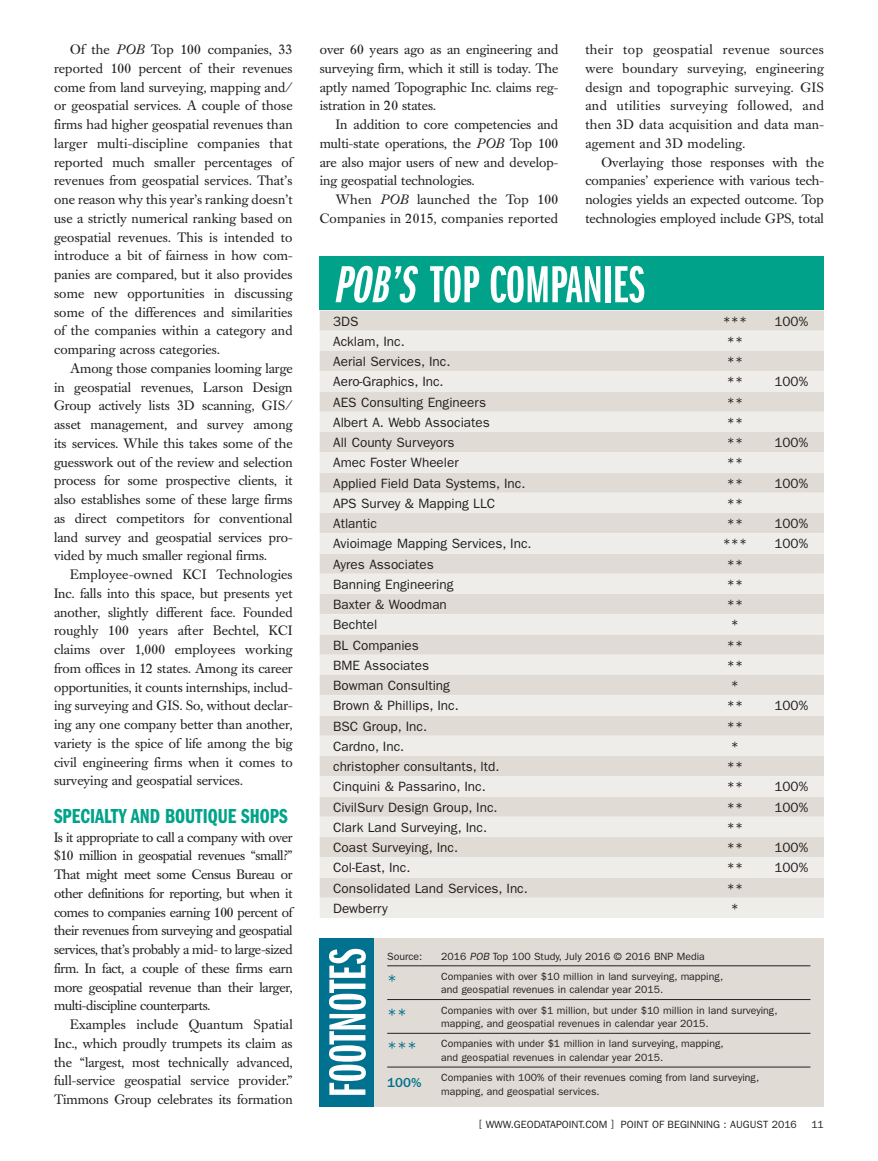
<style>
.page{position:relative;width:878px;height:1161px;background:#fff}
.page>*{position:absolute;margin:0;border:0;box-sizing:border-box;transform-origin:0 0}
.t1{font:54px "Franklin Gothic Demi X Cmpr";color:#fff}
.t2{font:21px "Franklin Gothic Demi Cmpr";color:#00a38a}
.t3{font:16.5px "Franklin Gothic";color:#00718e}
.t4{font:13.5px/18.8px "Caslon Book BE";color:#231f20;text-align:justify}
.t5{font:13.5px "Franklin Gothic";color:#231f20}
.t6{font:13.5px/18.8px "Caslon Book BE";letter-spacing:.02em;color:#231f20;text-align:right}
.t7{font:500 13.5px "Franklin Gothic";color:#00718e}
.t8{font:10.5px/13.5px "Franklin Gothic";color:#231f20}
.s1{font-style:italic}
</style>
<div class="page">
<div style="left:320px;top:256px;width:504px;height:54px;background:#00a38a"></div>
<svg style="left:320px;top:310px;width:504px;height:21px;background:#e1ddd6"></svg>
<svg style="left:320px;top:331px;width:504px;height:587px;background:#e7e5e0"></svg>
<div style="left:320px;top:938px;width:504px;height:169px;background:#e0dcd5"></div>
<hr style="left:387px;top:966px;width:423px;height:1px;background:#231f20">
<hr style="left:387px;top:999px;width:423px;height:1px;background:#231f20">
<hr style="left:387px;top:1033px;width:423px;height:1px;background:#231f20">
<hr style="left:387px;top:1067px;width:423px;height:1px;background:#231f20">
<div style="left:320px;top:938px;width:54px;height:169px;background:#00718e"></div>
<p class="t4" style="left:54px;top:40px;width:240px;text-indent:16px">Of the <span class="s1">POB</span> Top 100 companies, 33 reported 100 percent of their revenues come from land surveying, mapping and/ or geospatial services. A couple of those firms had higher geospatial revenues than larger multi-discipline companies that reported much smaller percentages of revenues from geospatial services. That’s one reason why this year’s ranking doesn’t use a strictly numerical ranking based on geospatial revenues. This is intended to introduce a bit of fairness in how com&shy;panies are compared, but it also provides some new opportunities in discussing some of the differences and similarities of the companies within a category and comparing across categories.</p>
<p class="t4" style="left:54px;top:359px;width:240px;text-indent:16px">Among those companies looming large in geospatial revenues, Larson Design Group actively lists 3D scanning, GIS/ asset management, and survey among its services. While this takes some of the guesswork out of the review and selection process for some prospective clients, it also establishes some of these large firms as direct competitors for conventional land survey and geospatial services pro&shy;vided by much smaller regional firms.</p>
<p class="t4" style="left:54px;top:565px;width:240px;text-indent:16px">Employee-owned KCI Technologies Inc. falls into this space, but presents yet another, slightly different face. Founded roughly 100 years after Bechtel, KCI claims over 1,000 employees working from offices in 12 states. Among its career opportunities, it counts internships, includ&shy;ing surveying and GIS. So, without declar&shy;ing any one company better than another, variety is the spice of life among the big civil engineering firms when it comes to surveying and geospatial services.</p>
<h2 class="t2" style="left:54px;top:804px;width:235px">SPECIALTY AND BOUTIQUE SHOPS</h2>
<p class="t4" style="left:54px;top:828px;width:240px">Is it appropriate to call a company with over $10 million in geospatial revenues “small?” That might meet some Census Bureau or other definitions for reporting, but when it comes to companies earning 100 percent of their revenues from surveying and geospatial services, that’s probably a mid- to large-sized firm. In fact, a couple of these firms earn more geospatial revenue than their larger, multi-discipline counterparts.</p>
<p class="t4" style="left:54px;top:1015px;width:240px;text-indent:16px">Examples include Quantum Spatial Inc., which proudly trumpets its claim as the “largest, most technically advanced, full-service geospatial service provider.” Timmons Group celebrates its formation</p>
<p class="t4" style="left:320px;top:40px;width:240px">over 60 years ago as an engineering and surveying firm, which it still is today. The aptly named Topographic Inc. claims reg&shy;istration in 20 states.</p>
<p class="t4" style="left:320px;top:115px;width:240px;text-indent:16px">In addition to core competencies and multi-state operations, the <span class="s1">POB</span> Top 100 are also major users of new and develop&shy;ing geospatial technologies.</p>
<p class="t6" style="left:320px;top:190px;width:240px">When <span class="s1">POB</span> launched the Top 100<br>Companies in 2015, companies reported</p>
<p class="t4" style="left:585px;top:40px;width:240px">their top geospatial revenue sources were boundary surveying, engineering design and topographic surveying. GIS and utilities surveying followed, and then 3D data acquisition and data man&shy;agement and 3D modeling.</p>
<p class="t4" style="left:585px;top:153px;width:240px;text-indent:16px">Overlaying those responses with the companies’ experience with various tech&shy;nologies yields an expected outcome. Top technologies employed include GPS, total</p>
<h1 class="t1" style="left:333px;top:255px;width:313px"><span class="s1">POB’S</span> TOP COMPANIES</h1>
<p class="t5" style="left:333px;top:313px;width:27px">3DS</p>
<p class="t5" style="left:722px;top:313px;width:26px">***</p>
<p class="t5" style="left:774px;top:313px;width:35px">100%</p>
<p class="t5" style="left:333px;top:334px;width:73px">Acklam, Inc.</p>
<p class="t5" style="left:727px;top:334px;width:18px">**</p>
<p class="t5" style="left:333px;top:354px;width:119px">Aerial Services, Inc.</p>
<p class="t5" style="left:727px;top:354px;width:18px">**</p>
<p class="t5" style="left:333px;top:374px;width:112px">Aero-Graphics, Inc.</p>
<p class="t5" style="left:727px;top:374px;width:18px">**</p>
<p class="t5" style="left:774px;top:374px;width:35px">100%</p>
<p class="t5" style="left:333px;top:394px;width:154px">AES Consulting Engineers</p>
<p class="t5" style="left:727px;top:394px;width:18px">**</p>
<p class="t5" style="left:333px;top:415px;width:158px">Albert A. Webb Associates</p>
<p class="t5" style="left:727px;top:415px;width:18px">**</p>
<p class="t5" style="left:333px;top:435px;width:123px">All County Surveyors</p>
<p class="t5" style="left:727px;top:435px;width:18px">**</p>
<p class="t5" style="left:774px;top:435px;width:35px">100%</p>
<p class="t5" style="left:333px;top:455px;width:127px">Amec Foster Wheeler</p>
<p class="t5" style="left:727px;top:455px;width:18px">**</p>
<p class="t5" style="left:333px;top:475px;width:194px">Applied Field Data Systems, Inc.</p>
<p class="t5" style="left:727px;top:475px;width:18px">**</p>
<p class="t5" style="left:774px;top:475px;width:35px">100%</p>
<p class="t5" style="left:333px;top:496px;width:163px">APS Survey &amp; Mapping LLC</p>
<p class="t5" style="left:727px;top:496px;width:18px">**</p>
<p class="t5" style="left:333px;top:516px;width:45px">Atlantic</p>
<p class="t5" style="left:727px;top:516px;width:18px">**</p>
<p class="t5" style="left:774px;top:516px;width:35px">100%</p>
<p class="t5" style="left:333px;top:536px;width:200px">Avioimage Mapping Services, Inc.</p>
<p class="t5" style="left:722px;top:536px;width:26px">***</p>
<p class="t5" style="left:774px;top:536px;width:35px">100%</p>
<p class="t5" style="left:333px;top:556px;width:102px">Ayres Associates</p>
<p class="t5" style="left:727px;top:556px;width:18px">**</p>
<p class="t5" style="left:333px;top:577px;width:122px">Banning Engineering</p>
<p class="t5" style="left:727px;top:577px;width:18px">**</p>
<p class="t5" style="left:333px;top:597px;width:115px">Baxter &amp; Woodman</p>
<p class="t5" style="left:727px;top:597px;width:18px">**</p>
<p class="t5" style="left:333px;top:617px;width:46px">Bechtel</p>
<p class="t5" style="left:731px;top:617px;width:10px">*</p>
<p class="t5" style="left:333px;top:637px;width:87px">BL Companies</p>
<p class="t5" style="left:727px;top:637px;width:18px">**</p>
<p class="t5" style="left:333px;top:658px;width:97px">BME Associates</p>
<p class="t5" style="left:727px;top:658px;width:18px">**</p>
<p class="t5" style="left:333px;top:678px;width:118px">Bowman Consulting</p>
<p class="t5" style="left:731px;top:678px;width:10px">*</p>
<p class="t5" style="left:333px;top:698px;width:127px">Brown &amp; Phillips, Inc.</p>
<p class="t5" style="left:727px;top:698px;width:18px">**</p>
<p class="t5" style="left:774px;top:698px;width:35px">100%</p>
<p class="t5" style="left:333px;top:718px;width:95px">BSC Group, Inc.</p>
<p class="t5" style="left:727px;top:718px;width:18px">**</p>
<p class="t5" style="left:333px;top:739px;width:73px">Cardno, Inc.</p>
<p class="t5" style="left:731px;top:739px;width:10px">*</p>
<p class="t5" style="left:333px;top:759px;width:168px">christopher consultants, ltd.</p>
<p class="t5" style="left:727px;top:759px;width:18px">**</p>
<p class="t5" style="left:333px;top:779px;width:154px">Cinquini &amp; Passarino, Inc.</p>
<p class="t5" style="left:727px;top:779px;width:18px">**</p>
<p class="t5" style="left:774px;top:779px;width:35px">100%</p>
<p class="t5" style="left:333px;top:799px;width:166px">CivilSurv Design Group, Inc.</p>
<p class="t5" style="left:727px;top:799px;width:18px">**</p>
<p class="t5" style="left:774px;top:799px;width:35px">100%</p>
<p class="t5" style="left:333px;top:820px;width:155px">Clark Land Surveying, Inc.</p>
<p class="t5" style="left:727px;top:820px;width:18px">**</p>
<p class="t5" style="left:333px;top:840px;width:126px">Coast Surveying, Inc.</p>
<p class="t5" style="left:727px;top:840px;width:18px">**</p>
<p class="t5" style="left:774px;top:840px;width:35px">100%</p>
<p class="t5" style="left:333px;top:860px;width:79px">Col-East, Inc.</p>
<p class="t5" style="left:727px;top:860px;width:18px">**</p>
<p class="t5" style="left:774px;top:860px;width:35px">100%</p>
<p class="t5" style="left:333px;top:880px;width:196px">Consolidated Land Services, Inc.</p>
<p class="t5" style="left:727px;top:880px;width:18px">**</p>
<p class="t5" style="left:333px;top:901px;width:56px">Dewberry</p>
<p class="t5" style="left:731px;top:901px;width:10px">*</p>
<p class="t8" style="left:387px;top:949px;width:37px">Source:</p>
<p class="t8" style="left:441px;top:949px;width:265px">2016 <span class="s1">POB</span> Top 100 Study, July 2016 © 2016 BNP Media</p>
<p class="t3" style="left:387px;top:971px;width:11px">*</p>
<p class="t8" style="left:441px;top:970px;width:283px">Companies with over $10 million in land surveying, mapping, and geospatial revenues in calendar year 2015.</p>
<p class="t3" style="left:387px;top:1005px;width:21px">**</p>
<p class="t8" style="left:441px;top:1003px;width:338px">Companies with over $1 million, but under $10 million in land surveying, mapping, and geospatial revenues in calendar year 2015.</p>
<p class="t3" style="left:387px;top:1038px;width:31px">***</p>
<p class="t8" style="left:441px;top:1037px;width:284px">Companies with under $1 million in land surveying, mapping, and geospatial revenues in calendar year 2015.</p>
<p class="t7" style="left:387px;top:1075px;width:36px">100%</p>
<p class="t8" style="left:441px;top:1071px;width:319px">Companies with 100% of their revenues coming from land surveying,</p>
<h1 class="t1" style="left:318px;top:1097px;width:151px;rotate:-90deg">FOOTNOTES</h1>
<p class="t8" style="left:441px;top:1084px;width:160px">mapping, and geospatial services.</p>
<p class="t8" style="left:479px;top:1118px;width:319px">[ WWW.GEODATAPOINT.COM ] POINT OF BEGINNING : AUGUST 2016</p>
<p class="t8" style="left:811px;top:1118px;width:14px">11</p>
</div>
